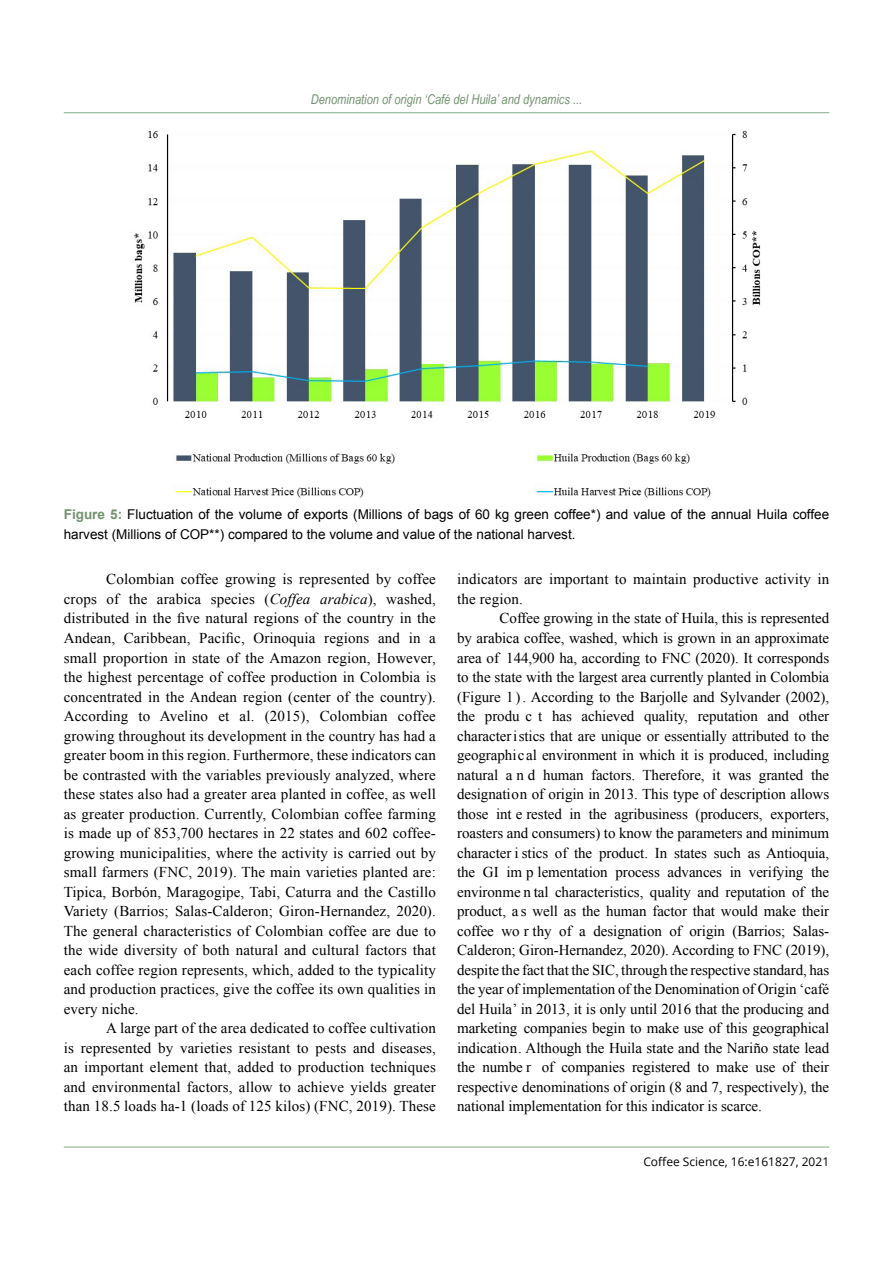
<style>
.page{position:relative;width:893px;height:1263px;background:#fff}
.page>*{position:absolute;margin:0;border:0;box-sizing:border-box;transform-origin:0 0}
.t1{font:15px/19.5px "Times New Roman";letter-spacing:.01em;color:#000;text-align:justify}
.t2{font:13.5px/19.5px "Arial";color:#000}
.t3{font:italic 13.5px "Arial Narrow";color:#72926e}
.t4{font:12px "Open Sans";color:#000}
.s1{font-weight:700;color:#72926e}
.s2{font-style:italic}
</style>
<div class="page">
<hr style="left:64px;top:1147px;width:765px;height:1px;background:#84a886">
<hr style="left:64px;top:112px;width:765px;height:1px;background:#84a886">
<img style="left:134px;top:130px;width:627px;height:368px">
<p class="t3" style="left:311px;top:90px;width:273px">Denomination of origin ‘Café del Huila’ and dynamics ...</p>
<p class="t2" style="left:64px;top:505px;width:767px"><span class="s1">Figure 5:</span> Fluctuation of the volume of exports (Millions of bags of 60 kg green coffee*) and value of the annual Huila coffee harvest (Millions of COP**) compared to the volume and value of the national harvest.</p>
<p class="t1" style="left:64px;top:569px;width:374px;text-indent:43px">Colombian coffee growing is represented by coffee crops of the arabica species (<span class="s2">Coffea arabica</span>), washed, distributed in the five natural regions of the country in the Andean, Caribbean, Pacific, Orinoquia regions and in a small proportion in state of the Amazon region, However, the highest percentage of coffee production in Colombia is concentrated in the Andean region (center of the country).<br>According to Avelino et al. (2015), Colombian coffee growing throughout its development in the country has had a greater boom in this region. Furthermore, these indicators can be contrasted with the variables previously analyzed, where these states also had a greater area planted in coffee, as well as greater production. Currently, Colombian coffee farming is made up of 853,700 hectares in 22 states and 602 coffee&shy;growing municipalities, where the activity is carried out by small farmers (FNC, 2019). The main varieties planted are:<br>Tipica, Borbón, Maragogipe, Tabi, Caturra and the Castillo Variety (Barrios; Salas-Calderon; Giron-Hernandez, 2020).<br>The general characteristics of Colombian coffee are due to the wide diversity of both natural and cultural factors that each coffee region represents, which, added to the typicality and production practices, give the coffee its own qualities in every niche.</p>
<p class="t1" style="left:64px;top:1018px;width:374px;text-indent:43px">A large part of the area dedicated to coffee cultivation is represented by varieties resistant to pests and diseases, an important element that, added to production techniques and environmental factors, allow to achieve yields greater than 18.5 loads ha-1 (loads of 125 kilos) (FNC, 2019). These</p>
<p class="t1" style="left:457px;top:569px;width:374px">indicators are important to maintain productive activity in the region.</p>
<p class="t1" style="left:457px;top:608px;width:374px;text-indent:43px">Coffee growing in the state of Huila, this is represented by arabica coffee, washed, which is grown in an approximate area of 144,900 ha, according to FNC (2020). It corresponds to the state with the largest area currently planted in Colombia (Figure 1). According to the Barjolle and Sylvander (2002), the produ c t has achieved quality, reputation and other characteristics that are unique or essentially attributed to the geographical environment in which it is produced, including natural a n d human factors. Therefore, it was granted the designation of origin in 2013. This type of description allows those int e rested in the agribusiness (producers, exporters, roasters and consumers) to know the parameters and minimum character i stics of the product. In states such as Antioquia, the GI im p lementation process advances in verifying the environme n tal characteristics, quality and reputation of the product, a s well as the human factor that would make their coffee wo r thy of a designation of origin (Barrios; Salas-Calderon; Giron-Hernandez, 2020). According to FNC (2019), despite the fact that the SIC, through the respective standard, has the year of implementation of the Denomination of Origin ‘café del Huila’ in 2013, it is only until 2016 that the producing and marketing companies begin to make use of this geographical indication. Although the Huila state and the Nariño state lead the numbe r of companies registered to make use of their respective denominations of origin (8 and 7, respectively), the national implementation for this indicator is scarce.</p>
<p class="t4" style="left:643px;top:1153px;width:187px">Coffee Science, 16:e161827, 2021</p>
</div>
